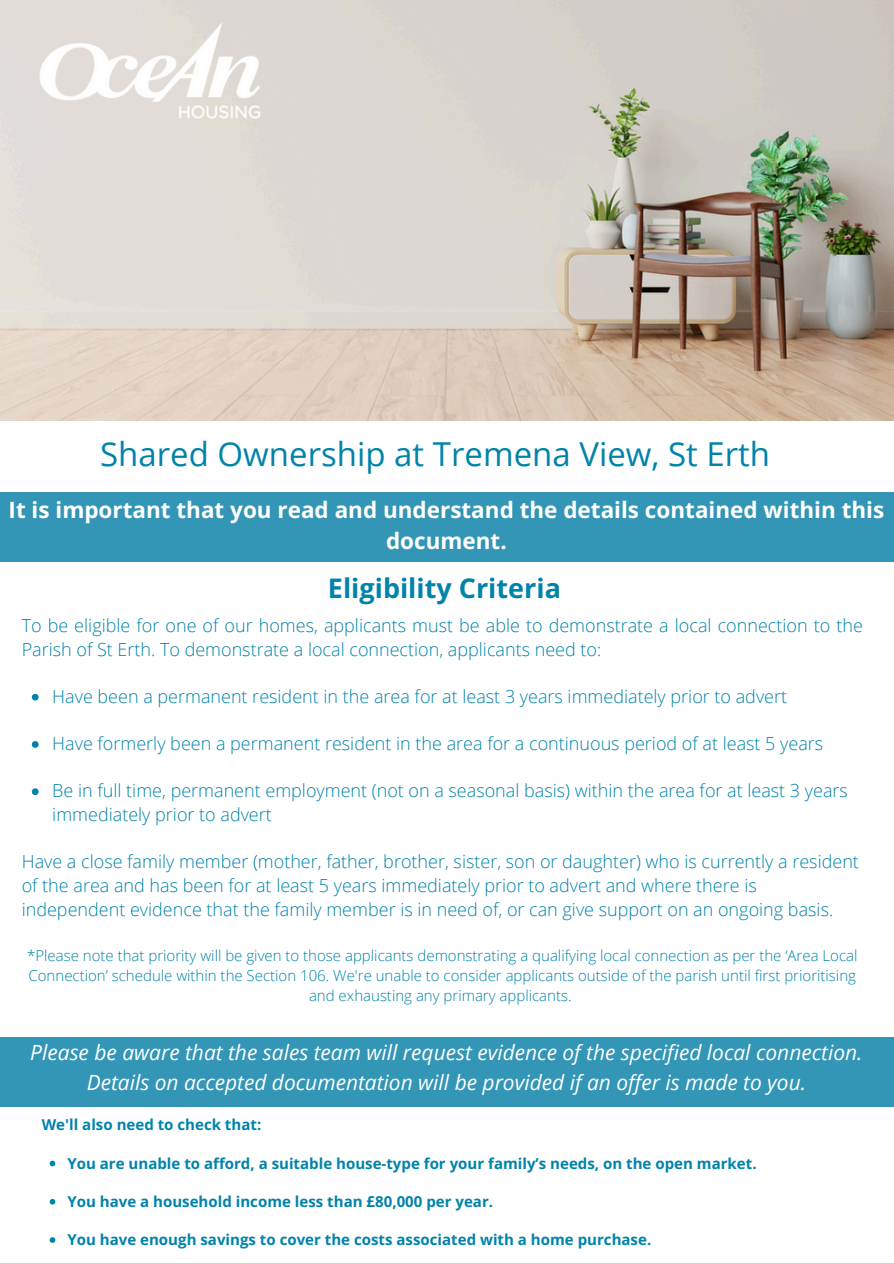
<style>
.page{position:relative;width:894px;height:1264px;background:#fff}
.page>*{position:absolute;margin:0;border:0;box-sizing:border-box;transform-origin:0 0}
.t1{font:33px "Open Sans";color:#0083aa}
.t2{font:700 27px "Open Sans";color:#0083aa}
.t3{font:700 22.5px/30.3px "Open Sans";color:#fff;text-align:center}
.t4{font:italic 21px/29.2px "Open Sans";color:#fff;text-align:center}
.t5{font:300 18px/23.7px "Open Sans";color:#0083aa}
.t6{font:300 15px/20.2px "Open Sans";color:#0083aa;text-align:center}
.t7{font:700 15px "Open Sans";color:#0083aa}
</style>
<div class="page">
<img style="left:0;top:0;width:892px;height:421px">
<img style="left:0;top:0;width:299px;height:156px">
<div style="left:0;top:492px;width:893px;height:70px;background:#3396b7"></div>
<svg style="left:32px;top:693px;width:7px;height:7px"></svg>
<svg style="left:32px;top:741px;width:7px;height:6px"></svg>
<svg style="left:32px;top:788px;width:7px;height:7px"></svg>
<div style="left:0;top:1037px;width:892px;height:69px;background:#3396b7"></div>
<svg style="left:50px;top:1160px;width:5px;height:6px"></svg>
<svg style="left:50px;top:1199px;width:5px;height:5px"></svg>
<svg style="left:50px;top:1237px;width:5px;height:5px"></svg>
<h1 class="t1" style="left:100px;top:431px;width:671px">Shared Ownership at Tremena View, St Erth</h1>
<h3 class="t3" style="left:9px;top:494px;width:876px">It is important that you read and understand the details contained within this document.</h3>
<h2 class="t2" style="left:328px;top:569px;width:234px">Eligibility Criteria</h2>
<h5 class="t5" style="left:22px;top:613px;width:842px">To be eligible for one of our homes, applicants must be able to demonstrate a local connection to the<br>Parish of St Erth. To demonstrate a local connection, applicants need to:</h5>
<p class="t5" style="left:52px;top:684px;width:736px">Have been a permanent resident in the area for at least 3 years immediately prior to advert</p>
<p class="t5" style="left:52px;top:731px;width:772px">Have formerly been a permanent resident in the area for a continuous period of at least 5 years</p>
<p class="t5" style="left:52px;top:778px;width:796px">Be in full time, permanent employment (not on a seasonal basis) within the area for at least 3 years immediately prior to advert</p>
<h5 class="t5" style="left:22px;top:849px;width:838px">Have a close family member (mother, father, brother, sister, son or daughter) who is currently a resident of the area and has been for at least 5 years immediately prior to advert and where there is independent evidence that the family member is in need of, or can give support on an ongoing basis.</h5>
<p class="t6" style="left:27px;top:944px;width:831px">*Please note that priority will be given to those applicants demonstrating a qualifying local connection as per the ‘Area Local<br>Connection’ schedule within the Section 106. We're unable to consider applicants outside of the parish until first prioritising and exhausting any primary applicants.</p>
<h4 class="t4" style="left:30px;top:1037px;width:833px">Please be aware that the sales team will request evidence of the specified local connection.<br>Details on accepted documentation will be provided if an offer is made to you.</h4>
<h6 class="t7" style="left:42px;top:1114px;width:221px">We'll also need to check that:</h6>
<p class="t7" style="left:67px;top:1152px;width:690px">You are unable to afford, a suitable house-type for your family’s needs, on the open market.</p>
<p class="t7" style="left:67px;top:1190px;width:427px">You have a household income less than £80,000 per year.</p>
<p class="t7" style="left:67px;top:1228px;width:585px">You have enough savings to cover the costs associated with a home purchase.</p>
</div>
